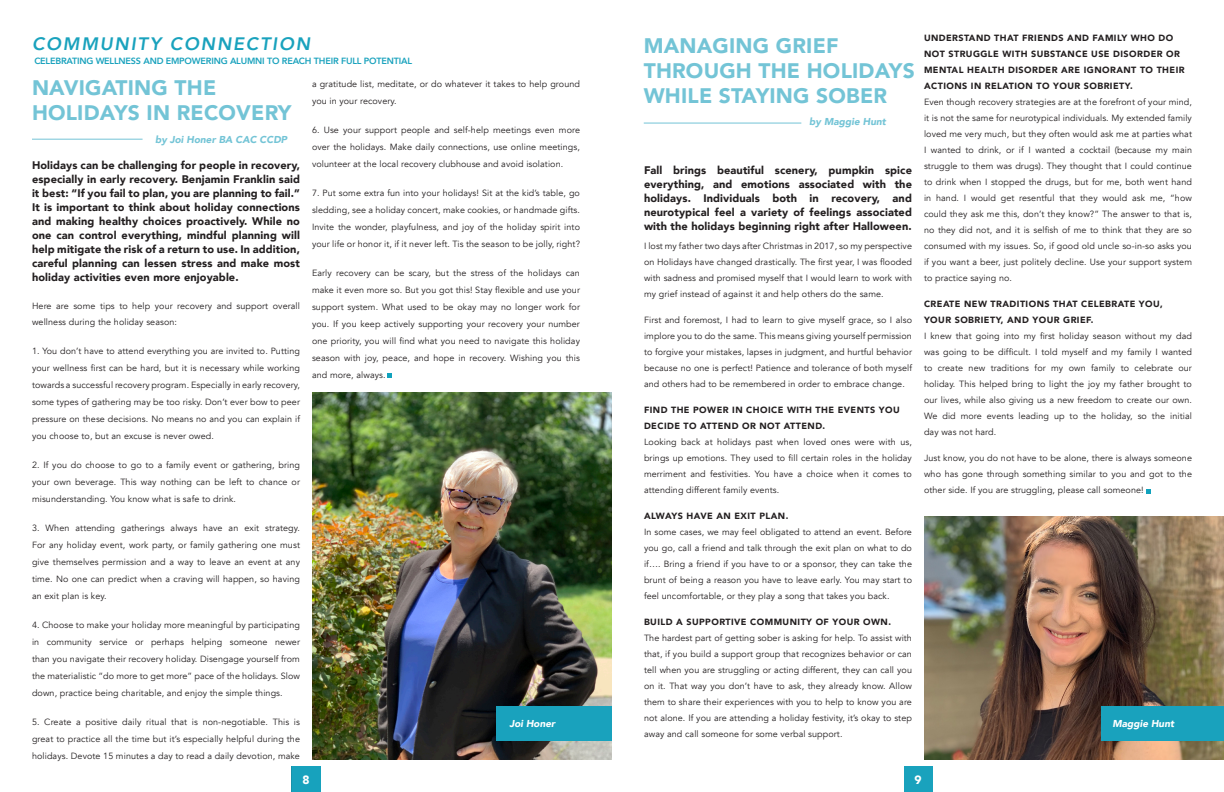
<style>
.page{position:relative;width:1224px;height:792px;background:#fff}
.page>*{position:absolute;margin:0;border:0;box-sizing:border-box;transform-origin:0 0}
.t1{font:900 21px/25.2px "Avenir";letter-spacing:.01em;color:#73c4d6}
.t2{font:italic 800 18px "Avenir";letter-spacing:.1em;color:#19a2bd}
.Numbers{font:900 12px "Avenir";color:#fff}
.Copy_-_Subhead{font:900 11px/14px "Avenir";letter-spacing:.01em;color:#231f20;text-align:justify}
.By_Author{font:italic 900 10px "Avenir";color:#73c4d6}
.By_Author-2{font:italic 900 10px "Avenir";color:#fff}
.Copy{font:9px/16px "Avenir";letter-spacing:.01em;color:#231f20;text-align:justify}
.Copy_-_Subhead-2{font:9px/17px "Avenir";letter-spacing:.01em;color:#231f20;text-align:justify}
.Subhead{font:900 9px/16px "Avenir";letter-spacing:.05em;color:#231f20}
.t3{font:800 9px "Avenir";letter-spacing:-.02em;color:#19a2bd}
</style>
<div class="page">
<img style="left:924px;top:516px;width:300px;height:244px">
<div style="left:292px;top:766px;width:28px;height:26px;background:#17a2bd"></div>
<div style="left:904px;top:766px;width:28px;height:26px;background:#19a2bd"></div>
<img style="left:312px;top:392px;width:300px;height:368px">
<svg style="left:1146px;top:489px;width:5px;height:4px"></svg>
<svg style="left:387px;top:373px;width:5px;height:4px"></svg>
<hr style="left:32px;top:139px;width:111px;height:1px;background:#73c4d6">
<div style="left:497px;top:706px;width:115px;height:35px;background:#19a2bd"></div>
<div style="left:1102px;top:706px;width:122px;height:35px;background:#19a2bd"></div>
<hr style="left:644px;top:123px;width:157px;height:1px;background:#73c4d6">
<p class="Subhead" style="left:924px;top:30px;width:262px">UNDERSTAND THAT FRIENDS AND FAMILY WHO DO NOT STRUGGLE WITH SUBSTANCE USE DISORDER OR MENTAL HEALTH DISORDER ARE IGNORANT TO THEIR ACTIONS IN RELATION TO YOUR SOBRIETY.</p>
<p class="Copy" style="left:924px;top:94px;width:270px">Even though recovery strategies are at the forefront of your mind, it is not the same for neurotypical individuals. My extended family loved me very much, but they often would ask me at parties what I wanted to drink, or if I wanted a cocktail (because my main struggle to them was drugs). They thought that I could continue to drink when I stopped the drugs, but for me, both went hand in hand. I would get resentful that they would ask me, “how could they ask me this, don’t they know?” The answer to that is, no they did not, and it is selfish of me to think that they are so consumed with my issues. So, if good old uncle so-in-so asks you if you want a beer, just politely decline. Use your support system to practice saying no.</p>
<p class="Subhead" style="left:924px;top:296px;width:240px">CREATE NEW TRADITIONS THAT CELEBRATE YOU,<br>YOUR SOBRIETY, AND YOUR GRIEF.</p>
<p class="Copy" style="left:924px;top:328px;width:270px">I knew that going into my first holiday season without my dad was going to be difficult. I told myself and my family I wanted to create new traditions for my own family to celebrate our holiday. This helped bring to light the joy my father brought to our lives, while also giving us a new freedom to create our own.<br>We did more events leading up to the holiday, so the initial day was not hard.</p>
<p class="Copy" style="left:924px;top:450px;width:270px">Just know, you do not have to be alone, there is always someone who has gone through something similar to you and got to the other side. If you are struggling, please call someone!</p>
<p class="t2" style="left:32px;top:33px;width:280px">COMMUNITY CONNECTION</p>
<p class="t3" style="left:34px;top:54px;width:379px">CELEBRATING WELLNESS AND EMPOWERING ALUMNI TO REACH THEIR FULL POTENTIAL</p>
<p class="t1" style="left:644px;top:33px;width:273px">MANAGING GRIEF<br>THROUGH THE HOLIDAYS<br>WHILE STAYING SOBER</p>
<p class="t1" style="left:32px;top:75px;width:261px">NAVIGATING THE<br>HOLIDAYS IN RECOVERY</p>
<p class="Copy_-_Subhead-2" style="left:312px;top:75px;width:270px">a gratitude list, meditate, or do whatever it takes to help ground you in your recovery.</p>
<p class="Copy_-_Subhead-2" style="left:312px;top:121px;width:270px">6. Use your support people and self-help meetings even more over the holidays. Make daily connections, use online meetings, volunteer at the local recovery clubhouse and avoid isolation.</p>
<p class="Copy_-_Subhead-2" style="left:312px;top:184px;width:270px">7. Put some extra fun into your holidays! Sit at the kid’s table, go sledding, see a holiday concert, make cookies, or handmade gifts.<br>Invite the wonder, playfulness, and joy of the holiday spirit into your life or honor it, if it never left. Tis the season to be jolly, right?</p>
<p class="Copy_-_Subhead-2" style="left:312px;top:264px;width:270px">Early recovery can be scary, but the stress of the holidays can make it even more so. But you got this! Stay flexible and use your support system. What used to be okay may no longer work for you. If you keep actively supporting your recovery your number one priority, you will find what you need to navigate this holiday season with joy, peace, and hope in recovery. Wishing you this and more, always.</p>
<p class="By_Author" style="left:809px;top:113px;width:78px">by Maggie Hunt</p>
<p class="By_Author" style="left:155px;top:131px;width:134px">by Joi Honer BA CAC CCDP</p>
<p class="Copy_-_Subhead" style="left:32px;top:158px;width:270px">Holidays can be challenging for people in recovery, especially in early recovery. Benjamin Franklin said it best: “If you fail to plan, you are planning to fail.” It is important to think about holiday connections and making healthy choices proactively. While no one can control everything, mindful planning will help mitigate the risk of a return to use. In addition, careful planning can lessen stress and make most holiday activities even more enjoyable.</p>
<p class="Copy_-_Subhead-2" style="left:32px;top:298px;width:270px;line-height:16px">Here are some tips to help your recovery and support overall wellness during the holiday season:</p>
<p class="Copy_-_Subhead-2" style="left:32px;top:342px;width:270px">1. You don’t have to attend everything you are invited to. Putting your wellness first can be hard, but it is necessary while working towards a successful recovery program. Especially in early recovery, some types of gathering may be too risky. Don’t ever bow to peer pressure on these decisions. No means no and you can explain if you choose to, but an excuse is never owed.</p>
<p class="Copy_-_Subhead-2" style="left:32px;top:456px;width:270px">2. If you do choose to go to a family event or gathering, bring your own beverage. This way nothing can be left to chance or misunderstanding. You know what is safe to drink.</p>
<p class="Copy_-_Subhead-2" style="left:32px;top:519px;width:270px">3. When attending gatherings always have an exit strategy.<br>For any holiday event, work party, or family gathering one must give themselves permission and a way to leave an event at any time. No one can predict when a craving will happen, so having an exit plan is key.</p>
<p class="Copy_-_Subhead-2" style="left:32px;top:616px;width:270px">4. Choose to make your holiday more meaningful by participating in community service or perhaps helping someone newer than you navigate their recovery holiday. Disengage yourself from the materialistic “do more to get more” pace of the holidays. Slow down, practice being charitable, and enjoy the simple things.</p>
<p class="Copy_-_Subhead-2" style="left:32px;top:713px;width:270px">5. Create a positive daily ritual that is non-negotiable. This is great to practice all the time but it’s especially helpful during the holidays. Devote 15 minutes a day to read a daily devotion, make</p>
<p class="Copy_-_Subhead" style="left:644px;top:163px;width:270px">Fall brings beautiful scenery, pumpkin spice everything, and emotions associated with the holidays. Individuals both in recovery, and neurotypical feel a variety of feelings associated with the holidays beginning right after Halloween.</p>
<p class="Copy" style="left:644px;top:239px;width:270px">I lost my father two days after Christmas in 2017, so my perspective on Holidays have changed drastically. The first year, I was flooded with sadness and promised myself that I would learn to work with my grief instead of against it and help others do the same.</p>
<p class="Copy" style="left:644px;top:313px;width:270px">First and foremost, I had to learn to give myself grace, so I also implore you to do the same. This means giving yourself permission to forgive your mistakes, lapses in judgment, and hurtful behavior because no one is perfect! Patience and tolerance of both myself and others had to be remembered in order to embrace change.</p>
<p class="Subhead" style="left:644px;top:402px;width:257px">FIND THE POWER IN CHOICE WITH THE EVENTS YOU<br>DECIDE TO ATTEND OR NOT ATTEND.</p>
<p class="Copy" style="left:644px;top:435px;width:270px">Looking back at holidays past when loved ones were with us, brings up emotions. They used to fill certain roles in the holiday merriment and festivities. You have a choice when it comes to attending different family events.</p>
<p class="Subhead" style="left:644px;top:508px;width:146px">ALWAYS HAVE AN EXIT PLAN.</p>
<p class="Copy" style="left:644px;top:525px;width:270px">In some cases, we may feel obligated to attend an event. Before you go, call a friend and talk through the exit plan on what to do if…. Bring a friend if you have to or a sponsor, they can take the brunt of being a reason you have to leave early. You may start to feel uncomfortable, or they play a song that takes you back.</p>
<p class="Subhead" style="left:644px;top:614px;width:249px">BUILD A SUPPORTIVE COMMUNITY OF YOUR OWN.</p>
<p class="Copy" style="left:644px;top:631px;width:270px">The hardest part of getting sober is asking for help. To assist with that, if you build a support group that recognizes behavior or can tell when you are struggling or acting different, they can call you on it. That way you don’t have to ask, they already know. Allow them to share their experiences with you to help to know you are not alone. If you are attending a holiday festivity, it’s okay to step away and call someone for some verbal support.</p>
<p class="By_Author-2" style="left:509px;top:715px;width:47px">Joi Honer</p>
<p class="By_Author-2" style="left:1112px;top:715px;width:63px">Maggie Hunt</p>
<p class="Numbers" style="left:302px;top:770px;width:9px">8</p>
<p class="Numbers" style="left:914px;top:770px;width:9px">9</p>
</div>
